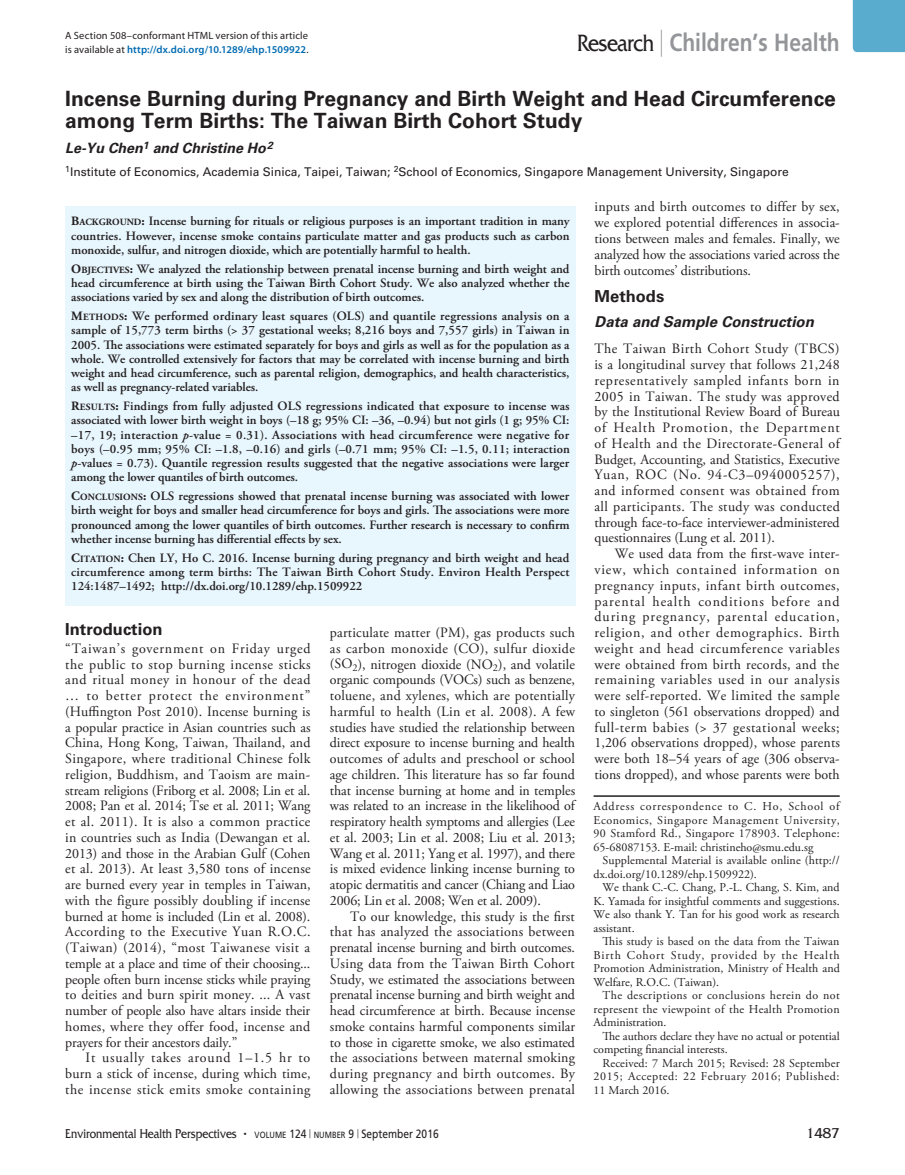
<style>
.page{position:relative;width:905px;height:1175px;background:#fff}
.page>*{position:absolute;margin:0;border:0;box-sizing:border-box;transform-origin:0 0}
.t1{font:700 24.75px "Frutiger LT Std";color:#939598;scale:.85 1}
.t2{font:700 21px/22.5px "Univers LT Std";color:#231f20}
.t3{font:700 16.5px "Univers LT Std";color:#231f20}
.t4{font:italic 700 15px "Univers LT Std";color:#231f20}
.t5{font:15px "Friz Quadrata Std";color:#231f20}
.t6{font:14.25px/15.8px "Adobe Garamond Pro";letter-spacing:-.005em;color:#231f20;text-align:justify}
.t7{font:italic 700 14.25px "Univers LT Std";color:#231f20}
.t8{font:13.5px "Friz Quadrata Std";color:#231f20;scale:.85 1}
.t9{font:600 12.75px/14.2px "Adobe Garamond Pro";letter-spacing:-.005em;color:#231f20;text-align:justify}
.t10{font:12px/13.5px "Adobe Garamond Pro";color:#231f20;text-align:justify}
.t11{font:12px "Univers LT Std";color:#231f20}
.t12{font:10.5px/13.5px "Myriad Pro";letter-spacing:.015em;color:#231f20}
.s1{font-weight:600;color:#006bb2}
.s2{font-family:"Friz Quadrata Std";font-weight:400;color:#231f20}
.s3{font-weight:300;font-size:27px;color:#76787b}
.s4{font-weight:700}
.s5{font-weight:700;font-size:9.6px}
.s6{font-style:italic}
.s7{font-size:12px}
.s8{font-family:"Frutiger LT Std";font-size:9px}
.s9{font-family:"Frutiger LT Std";font-size:12px}
.s10{font-family:"Frutiger LT Std";font-weight:300;font-size:9px}
</style>
<div class="page">
<div style="left:852px;top:0;width:52px;height:52px;background:#59accd"></div>
<hr style="left:593px;top:795px;width:246px;height:1px;background:#231f20">
<div style="left:65px;top:206px;width:510px;height:399px;background:#e8f6fd"></div>
<p class="t12" style="left:65px;top:29px;width:245px">A Section 508–conformant HTML version of this article is available at <span class="s1">http://dx.doi.org/10.1289/ehp.1509922</span>.</p>
<h1 class="t1" style="left:577px;top:28px;width:310px"><span class="s2">Research</span> <span class="s3">|</span> Children’s Health</h1>
<h2 class="t2" style="left:65px;top:87px;width:772px">Incense Burning during Pregnancy and Birth Weight and Head Circumference among Term Births: The Taiwan Birth Cohort Study</h2>
<p class="t7" style="left:65px;top:140px;width:209px">Le-Yu Chen<sup>1</sup> and Christine Ho<sup>2</sup></p>
<p class="t11" style="left:65px;top:164px;width:725px"><sup>1</sup>Institute of Economics, Academia Sinica, Taipei, Taiwan; <sup>2</sup>School of Economics, Singapore Management University, Singapore</p>
<p class="t9" style="left:71px;top:214px;width:500px"><span class="s4">B</span><span class="s5">ACKGROUND</span><span class="s4">:</span> Incense burning for rituals or religious purposes is an important tradition in many countries. However, incense smoke contains particulate matter and gas products such as carbon monoxide, sulfur, and nitrogen dioxide, which are potentially harmful to health.</p>
<p class="t9" style="left:71px;top:262px;width:500px"><span class="s4">O</span><span class="s5">BJECTIVES</span><span class="s4">:</span> We analyzed the relationship between prenatal incense burning and birth weight and head circumference at birth using the Taiwan Birth Cohort Study. We also analyzed whether the associations varied by sex and along the distribution of birth outcomes.</p>
<p class="t9" style="left:71px;top:309px;width:500px"><span class="s4">M</span><span class="s5">ETHODS</span><span class="s4">:</span> We performed ordinary least squares (OLS) and quantile regressions analysis on a sample of 15,773 term births (&gt; 37 gestational weeks; 8,216 boys and 7,557 girls) in Taiwan in 2005. The associations were estimated separately for boys and girls as well as for the population as a whole. We controlled extensively for factors that may be correlated with incense burning and birth weight and head circumference, such as parental religion, demographics, and health characteristics, as well as pregnancy-related variables.</p>
<p class="t9" style="left:71px;top:399px;width:500px"><span class="s4">R</span><span class="s5">ESULTS</span><span class="s4">:</span> Findings from fully adjusted OLS regressions indicated that exposure to incense was associated with lower birth weight in boys (–18 g; 95% CI: –36, –0.94) but not girls (1 g; 95% CI: –17, 19; interaction <span class="s6">p</span>-value = 0.31). Associations with head circumference were negative for boys (–0.95 mm; 95% CI: –1.8, –0.16) and girls (–0.71 mm; 95% CI: –1.5, 0.11; interaction <span class="s6">p</span>-values = 0.73). Quantile regression results suggested that the negative associations were larger among the lower quantiles of birth outcomes.</p>
<p class="t9" style="left:71px;top:489px;width:500px"><span class="s4">C</span><span class="s5">ONCLUSIONS</span><span class="s4">:</span> OLS regressions showed that prenatal incense burning was associated with lower birth weight for boys and smaller head circumference for boys and girls. The associations were more pronounced among the lower quantiles of birth outcomes. Further research is necessary to confirm whether incense burning has differential effects by sex.</p>
<p class="t9" style="left:71px;top:550px;width:500px"><span class="s4">C</span><span class="s5">ITATION</span><span class="s4">:</span> Chen LY, Ho C. 2016. Incense burning during pregnancy and birth weight and head circumference among term births: The Taiwan Birth Cohort Study. Environ Health Perspect 124:1487–1492; http://dx.doi.org/10.1289/ehp.1509922</p>
<p class="t6" style="left:594px;top:200px;width:247px">inputs and birth outcomes to differ by sex, we explored potential differences in associa&shy;tions between males and females. Finally, we analyzed how the associations varied across the birth outcomes’ distributions.</p>
<p class="t3" style="left:594px;top:286px;width:71px">Methods</p>
<p class="t4" style="left:594px;top:313px;width:221px">Data and Sample Construction</p>
<p class="t6" style="left:594px;top:341px;width:247px">The Taiwan Birth Cohort Study (TBCS) is a longitudinal survey that follows 21,248 representatively sampled infants born in 2005 in Taiwan. The study was approved by the Institutional Review Board of Bureau of Health Promotion, the Department of Health and the Directorate-General of Budget, Accounting, and Statistics, Executive Yuan, ROC (No. 94-C3–0940005257), and informed consent was obtained from all participants. The study was conducted through face-to-face interviewer-administered questionnaires (Lung et al. 2011).</p>
<p class="t6" style="left:594px;top:546px;width:247px;text-indent:20px">We used data from the first-wave inter&shy;view, which contained information on pregnancy inputs, infant birth outcomes, parental health conditions before and during pregnancy, parental education, religion, and other demographics. Birth weight and head circumference variables were obtained from birth records, and the remaining variables used in our analysis were self-reported. We limited the sample to singleton (561 observations dropped) and full-term babies (&gt; 37 gestational weeks; 1,206 observations dropped), whose parents were both 18–54 years of age (306 observa&shy;tions dropped), and whose parents were both</p>
<p class="t10" style="left:593px;top:800px;width:248px">Address correspondence to C. Ho, School of Economics, Singapore Management University, 90 Stamford Rd., Singapore 178903. Telephone:<br>65-68087153. E-mail: christineho@smu.edu.sg</p>
<p class="t10" style="left:593px;top:854px;width:248px;text-indent:9px">Supplemental Material is available online (http:// dx.doi.org/10.1289/ehp.1509922).</p>
<p class="t10" style="left:593px;top:881px;width:247px;text-indent:9px">We thank C.-C. Chang, P.-L. Chang, S. Kim, and K. Yamada for insightful comments and suggestions.<br>We also thank Y. Tan for his good work as research assistant.</p>
<p class="t10" style="left:593px;top:935px;width:248px;text-indent:9px">This study is based on the data from the Taiwan Birth Cohort Study, provided by the Health Promotion Administration, Ministry of Health and Welfare, R.O.C. (Taiwan).</p>
<p class="t10" style="left:593px;top:989px;width:247px;text-indent:9px">The descriptions or conclusions herein do not represent the viewpoint of the Health Promotion Administration.</p>
<p class="t10" style="left:593px;top:1029px;width:247px;text-indent:9px">The authors declare they have no actual or potential competing financial interests.</p>
<p class="t10" style="left:593px;top:1056px;width:247px;text-indent:9px">Received: 7 March 2015; Revised: 28 September 2015; Accepted: 22 February 2016; Published:<br>11 March 2016.</p>
<p class="t3" style="left:65px;top:620px;width:99px">Introduction</p>
<p class="t6" style="left:65px;top:641px;width:247px">“Taiwan’s government on Friday urged the public to stop burning incense sticks and ritual money in honour of the dead … to better protect the environment” (Huffington Post 2010). Incense burning is a popular practice in Asian countries such as China, Hong Kong, Taiwan, Thailand, and Singapore, where traditional Chinese folk religion, Buddhism, and Taoism are main&shy;stream religions (Friborg et al. 2008; Lin et al.<br>2008; Pan et al. 2014; Tse et al. 2011; Wang et al. 2011). It is also a common practice in countries such as India (Dewangan et al.<br>2013) and those in the Arabian Gulf (Cohen et al. 2013). At least 3,580 tons of incense are burned every year in temples in Taiwan, with the figure possibly doubling if incense burned at home is included (Lin et al. 2008).<br>According to the Executive Yuan R.O.C. (Taiwan) (2014), “most Taiwanese visit a temple at a place and time of their choosing... people often burn incense sticks while praying to deities and burn spirit money. ... A vast number of people also have altars inside their homes, where they offer food, incense and prayers for their ancestors daily.”</p>
<p class="t6" style="left:65px;top:1050px;width:247px;text-indent:20px">It usually takes around 1–1.5 hr to burn a stick of incense, during which time, the incense stick emits smoke containing</p>
<p class="t6" style="left:330px;top:625px;width:247px">particulate matter (PM), gas products such as carbon monoxide (CO), sulfur dioxide (SO<sub>2</sub>), nitrogen dioxide (NO<sub>2</sub>), and volatile organic compounds (VOCs) such as benzene, toluene, and xylenes, which are potentially harmful to health (Lin et al. 2008). A few studies have studied the relationship between direct exposure to incense burning and health outcomes of adults and preschool or school age children. This literature has so far found that incense burning at home and in temples was related to an increase in the likelihood of respiratory health symptoms and allergies (Lee et al. 2003; Lin et al. 2008; Liu et al. 2013; Wang et al. 2011; Yang et al. 1997), and there is mixed evidence linking incense burning to atopic dermatitis and cancer (Chiang and Liao 2006; Lin et al. 2008; Wen et al. 2009).</p>
<p class="t6" style="left:330px;top:908px;width:247px;text-indent:20px">To our knowledge, this study is the first that has analyzed the associations between prenatal incense burning and birth outcomes.<br>Using data from the Taiwan Birth Cohort Study, we estimated the associations between prenatal incense burning and birth weight and head circumference at birth. Because incense smoke contains harmful components similar to those in cigarette smoke, we also estimated the associations between maternal smoking during pregnancy and birth outcomes. By allowing the associations between prenatal</p>
<p class="t8" style="left:65px;top:1125px;width:441px">Environmental Health Perspectives <span class="s7">•</span> <span class="s8">VOLUME</span> <span class="s9">124</span> <span class="s10">|</span> <span class="s8">NUMBER</span> <span class="s9">9</span> <span class="s10">|</span> <span class="s9">September 2016</span></p>
<p class="t5" style="left:806px;top:1124px;width:35px">1487</p>
</div>
